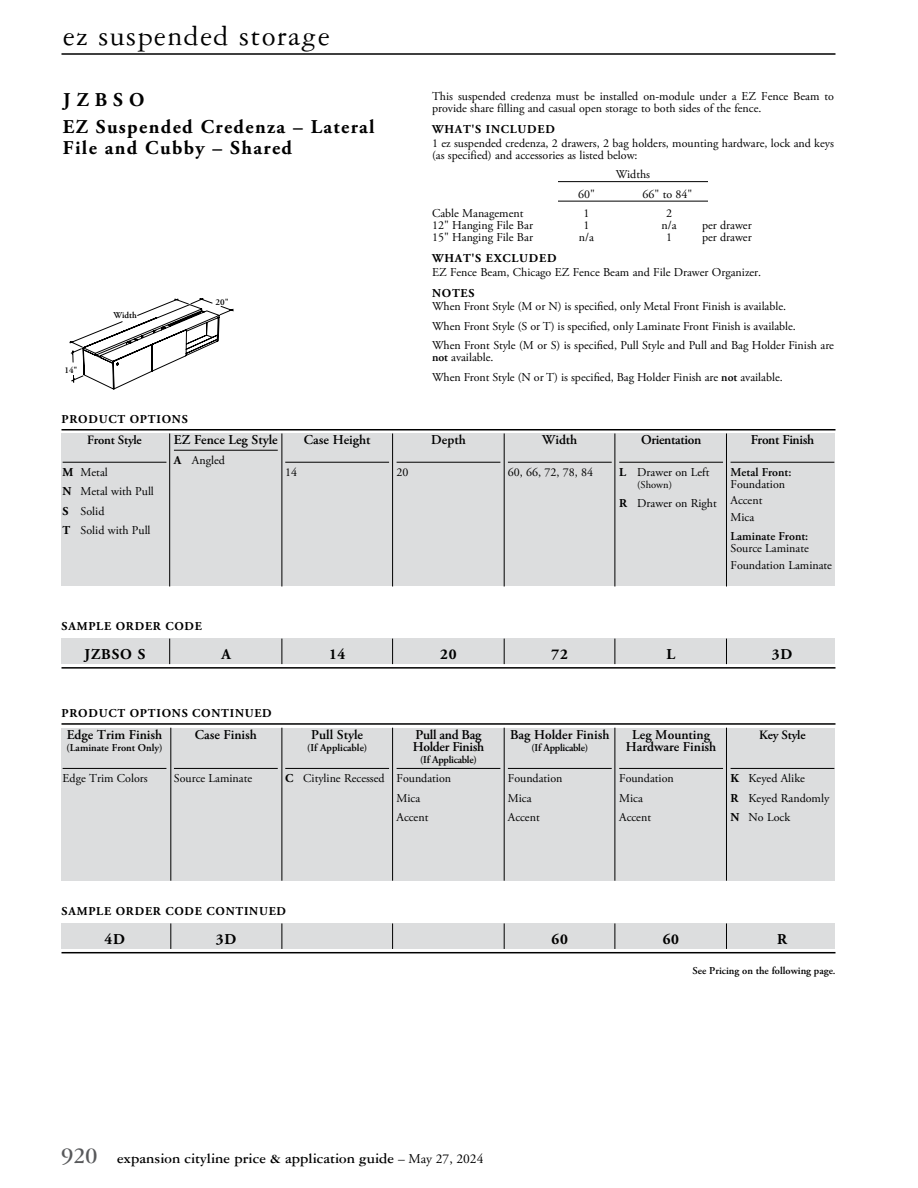
<style>
.page{position:relative;width:918px;height:1188px;background:#fff}
.page>*{position:absolute;margin:0;border:0;box-sizing:border-box;transform-origin:0 0}
.t1{font:30px "Garamond Three";letter-spacing:.05em;color:#000}
.t2{font:700 19.5px/27px "Adobe Garamond Pro";letter-spacing:.07em;color:#000}
.t3{font:700 15px "Garamond Three";color:#000}
.t4{font:700 15px "Adobe Garamond Pro";letter-spacing:.055em;color:#000}
.t5{font:600 13.5px/12px "Adobe Garamond Pro";color:#000}
.t6{font:600 12.75px "Adobe Garamond Pro";letter-spacing:-.015em;color:#000}
.t7{font:12px/19.5px "Adobe Garamond Pro";color:#000}
.t8{font:700 12px "Adobe Garamond Pro";letter-spacing:.065em;color:#000}
.t9{font:600 12px "Adobe Garamond Pro";color:#000}
.t10{font:600 10.5px "Adobe Garamond Pro";color:#000}
.t11{font:10.5px "Adobe Garamond Pro";color:#000}
.t12{font:600 9px "Adobe Garamond Pro";color:#000}
.s1{font-weight:700}
.s2{font-weight:600}
.s3{font-size:24px;color:#58595b}
.s4{font-family:"Adobe Garamond Pro";font-weight:400;font-size:13.5px}
</style>
<div class="page">
<hr style="left:62px;top:53px;width:774px;height:2px;background:#000">
<hr style="left:558px;top:181px;width:150px;height:1px;background:#000">
<hr style="left:558px;top:201px;width:150px;height:1px;background:#000">
<svg style="left:70px;top:299px;width:163px;height:91px"></svg>
<div style="left:62px;top:366px;width:16px;height:8px;background:#fff"></div>
<div style="left:62px;top:434px;width:774px;height:152px;background:#dcddde"></div>
<hr style="left:63px;top:462px;width:103px;height:1px;background:#000">
<hr style="left:174px;top:450px;width:104px;height:1px;background:#000">
<hr style="left:285px;top:462px;width:104px;height:1px;background:#000">
<hr style="left:397px;top:462px;width:103px;height:1px;background:#000">
<hr style="left:508px;top:462px;width:104px;height:1px;background:#000">
<hr style="left:619px;top:462px;width:104px;height:1px;background:#000">
<hr style="left:731px;top:462px;width:103px;height:1px;background:#000">
<hr style="left:62px;top:429px;width:774px;height:1px;background:#000">
<hr style="left:169px;top:433px;width:1px;height:154px;background:#000">
<hr style="left:504px;top:434px;width:1px;height:152px;background:#000">
<hr style="left:62px;top:667px;width:774px;height:2px;background:#000">
<div style="left:62px;top:639px;width:774px;height:25px;background:#dcddde"></div>
<svg style="left:169px;top:639px;width:1px;height:25px"></svg>
<svg style="left:504px;top:639px;width:1px;height:25px"></svg>
<div style="left:62px;top:728px;width:774px;height:153px;background:#dcddde"></div>
<hr style="left:63px;top:768px;width:103px;height:1px;background:#000">
<hr style="left:174px;top:768px;width:104px;height:1px;background:#000">
<hr style="left:285px;top:768px;width:104px;height:1px;background:#000">
<hr style="left:397px;top:768px;width:103px;height:1px;background:#000">
<hr style="left:508px;top:768px;width:104px;height:1px;background:#000">
<hr style="left:619px;top:768px;width:104px;height:1px;background:#000">
<hr style="left:731px;top:768px;width:103px;height:1px;background:#000">
<hr style="left:62px;top:723px;width:774px;height:2px;background:#000">
<hr style="left:282px;top:728px;width:1px;height:153px;background:#000">
<hr style="left:62px;top:952px;width:774px;height:1px;background:#000">
<div style="left:62px;top:923px;width:774px;height:26px;background:#dcddde"></div>
<svg style="left:282px;top:923px;width:1px;height:26px"></svg>
<hr style="left:171px;top:728px;width:1px;height:153px;background:#000">
<svg style="left:171px;top:923px;width:1px;height:26px"></svg>
<hr style="left:392px;top:728px;width:1px;height:153px;background:#000">
<svg style="left:392px;top:923px;width:1px;height:26px"></svg>
<hr style="left:504px;top:728px;width:1px;height:153px;background:#000">
<svg style="left:504px;top:923px;width:1px;height:26px"></svg>
<hr style="left:282px;top:433px;width:1px;height:154px;background:#000">
<svg style="left:282px;top:639px;width:1px;height:25px"></svg>
<hr style="left:392px;top:434px;width:1px;height:152px;background:#000">
<svg style="left:392px;top:639px;width:1px;height:25px"></svg>
<hr style="left:615px;top:433px;width:1px;height:154px;background:#000">
<svg style="left:615px;top:639px;width:1px;height:25px"></svg>
<hr style="left:615px;top:728px;width:1px;height:153px;background:#000">
<svg style="left:615px;top:923px;width:1px;height:26px"></svg>
<hr style="left:726px;top:433px;width:1px;height:154px;background:#000">
<svg style="left:726px;top:639px;width:1px;height:25px"></svg>
<hr style="left:726px;top:728px;width:1px;height:153px;background:#000">
<svg style="left:726px;top:923px;width:1px;height:26px"></svg>
<h1 class="t1" style="left:63px;top:20px;width:268px">ez suspended storage</h1>
<h2 class="t2" style="left:63px;top:86px;width:313px">JZBSO<br>EZ Suspended Credenza – Lateral</h2>
<h2 class="t2" style="left:63px;top:134px;width:231px">File and Cubby – Shared</h2>
<p class="t12" style="left:113px;top:310px;width:25px">Width</p>
<p class="t12" style="left:216px;top:297px;width:15px">20"</p>
<p class="t12" style="left:64px;top:365px;width:15px">14"</p>
<p class="t8" style="left:62px;top:412px;width:128px">PRODUCT OPTIONS</p>
<p class="t6" style="left:87px;top:433px;width:56px">Front Style</p>
<p class="t7" style="left:63px;top:463px;width:93px"><span class="s1">M</span> Metal<br><span class="s1">N</span> Metal with Pull<br><span class="s1">S</span> Solid<br><span class="s1">T</span> Solid with Pull</p>
<p class="t5" style="left:174px;top:434px;width:105px">EZ Fence Leg Style</p>
<p class="t7" style="left:174px;top:451px;width:52px"><span class="s1">A</span> Angled</p>
<p class="t5" style="left:304px;top:434px;width:68px">Case Height</p>
<p class="t7" style="left:285px;top:463px;width:13px">14</p>
<p class="t7" style="left:397px;top:463px;width:13px">20</p>
<p class="t7" style="left:432px;top:91px;width:404px;line-height:12px">This suspended credenza must be installed on-module under a EZ Fence Beam to provide share filling and casual open storage to both sides of the fence.</p>
<p class="t8" style="left:432px;top:122px;width:124px">WHAT'S INCLUDED</p>
<p class="t7" style="left:432px;top:137px;width:404px;line-height:12px">1 ez suspended credenza, 2 drawers, 2 bag holders, mounting hardware, lock and keys (as specified) and accessories as listed below:</p>
<p class="t7" style="left:616px;top:165px;width:36px">Widths</p>
<p class="t7" style="left:578px;top:185px;width:18px">60"</p>
<p class="t7" style="left:643px;top:185px;width:51px">66" to 84"</p>
<p class="t7" style="left:432px;top:204px;width:93px">Cable Management</p>
<p class="t7" style="left:584px;top:204px;width:7px">1</p>
<p class="t7" style="left:666px;top:204px;width:7px">2</p>
<p class="t7" style="left:432px;top:216px;width:103px">12" Hanging File Bar</p>
<p class="t7" style="left:584px;top:216px;width:7px">1</p>
<p class="t7" style="left:661px;top:216px;width:17px">n/a</p>
<p class="t7" style="left:702px;top:216px;width:51px">per drawer</p>
<p class="t7" style="left:432px;top:228px;width:103px">15" Hanging File Bar</p>
<p class="t7" style="left:579px;top:228px;width:17px">n/a</p>
<p class="t7" style="left:666px;top:228px;width:7px">1</p>
<p class="t7" style="left:702px;top:228px;width:51px">per drawer</p>
<p class="t8" style="left:432px;top:251px;width:126px">WHAT'S EXCLUDED</p>
<p class="t7" style="left:432px;top:263px;width:331px">EZ Fence Beam, Chicago EZ Fence Beam and File Drawer Organizer.</p>
<p class="t8" style="left:432px;top:286px;width:44px">NOTES</p>
<p class="t7" style="left:432px;top:297px;width:404px">When Front Style (M or N) is specified, only Metal Front Finish is available.<br>When Front Style (S or T) is specified, only Laminate Front Finish is available.<br>When Front Style (M or S) is specified, Pull Style and Pull and Bag Holder Finish are</p>
<p class="t7" style="left:432px;top:348px;width:352px"><span class="s2">not</span> available.<br>When Front Style (N or T) is specified, Bag Holder Finish are <span class="s2">not</span> available.</p>
<p class="t5" style="left:431px;top:434px;width:36px">Depth</p>
<p class="t5" style="left:542px;top:434px;width:36px">Width</p>
<p class="t7" style="left:508px;top:463px;width:87px">60, 66, 72, 78, 84</p>
<p class="t5" style="left:641px;top:434px;width:62px">Orientation</p>
<p class="t7" style="left:619px;top:463px;width:92px"><span class="s1">L</span> Drawer on Left</p>
<p class="t11" style="left:637px;top:478px;width:36px">(Shown)</p>
<p class="t7" style="left:619px;top:494px;width:99px"><span class="s1">R</span> Drawer on Right</p>
<p class="t5" style="left:751px;top:434px;width:65px">Front Finish</p>
<p class="t9" style="left:731px;top:465px;width:62px">Metal Front:</p>
<p class="t7" style="left:731px;top:476px;width:56px;line-height:16.5px">Foundation<br>Accent<br>Mica</p>
<p class="t9" style="left:731px;top:530px;width:79px">Laminate Front:</p>
<p class="t7" style="left:731px;top:541px;width:103px;line-height:16.5px">Source Laminate<br>Foundation Laminate</p>
<p class="t8" style="left:62px;top:619px;width:142px">SAMPLE ORDER CODE</p>
<p class="t4" style="left:84px;top:645px;width:62px">JZBSO S</p>
<p class="t4" style="left:221px;top:645px;width:11px">A</p>
<p class="t4" style="left:329px;top:645px;width:18px">14</p>
<p class="t4" style="left:440px;top:645px;width:18px">20</p>
<p class="t4" style="left:552px;top:645px;width:18px">72</p>
<p class="t4" style="left:667px;top:645px;width:10px">L</p>
<p class="t4" style="left:772px;top:645px;width:22px">3D</p>
<p class="t8" style="left:62px;top:706px;width:212px">PRODUCT OPTIONS CONTINUED</p>
<p class="t5" style="left:67px;top:728px;width:97px">Edge Trim Finish</p>
<p class="t10" style="left:66px;top:741px;width:98px">(Laminate Front Only)</p>
<p class="t7" style="left:63px;top:769px;width:87px">Edge Trim Colors</p>
<p class="t5" style="left:195px;top:728px;width:64px">Case Finish</p>
<p class="t7" style="left:174px;top:769px;width:80px">Source Laminate</p>
<p class="t5" style="left:311px;top:728px;width:53px">Pull Style</p>
<p class="t10" style="left:307px;top:741px;width:62px">(If Applicable)</p>
<p class="t7" style="left:285px;top:769px;width:101px"><span class="s1">C</span> Cityline Recessed</p>
<p class="t5" style="left:413px;top:728px;width:73px">Pull and Bag<br>Holder Finish</p>
<p class="t10" style="left:420px;top:753px;width:58px">(If Applicable)</p>
<p class="t7" style="left:397px;top:769px;width:56px">Foundation<br>Mica<br>Accent</p>
<p class="t5" style="left:510px;top:728px;width:101px">Bag Holder Finish</p>
<p class="t10" style="left:531px;top:741px;width:58px">(If Applicable)</p>
<p class="t7" style="left:508px;top:769px;width:56px">Foundation<br>Mica<br>Accent</p>
<p class="t5" style="left:626px;top:728px;width:92px;text-align:center">Leg Mounting<br>Hardware Finish</p>
<p class="t7" style="left:619px;top:769px;width:56px">Foundation<br>Mica<br>Accent</p>
<p class="t6" style="left:759px;top:727px;width:48px">Key Style</p>
<p class="t7" style="left:731px;top:769px;width:100px"><span class="s1">K</span> Keyed Alike<br><span class="s1">R</span> Keyed Randomly<br><span class="s1">N</span> No Lock</p>
<p class="t8" style="left:62px;top:904px;width:226px">SAMPLE ORDER CODE CONTINUED</p>
<p class="t4" style="left:105px;top:930px;width:22px">4D</p>
<p class="t4" style="left:216px;top:930px;width:22px">3D</p>
<p class="t4" style="left:552px;top:930px;width:18px">60</p>
<p class="t4" style="left:663px;top:930px;width:18px">60</p>
<p class="t4" style="left:777px;top:930px;width:11px">R</p>
<p class="t10" style="left:693px;top:965px;width:145px">See Pricing on the following page.</p>
<p class="t3" style="left:62px;top:1150px;width:423px"><span class="s3">920</span> expansion cityline price &amp; application guide <span class="s4">– May 27, 2024</span></p>
</div>
